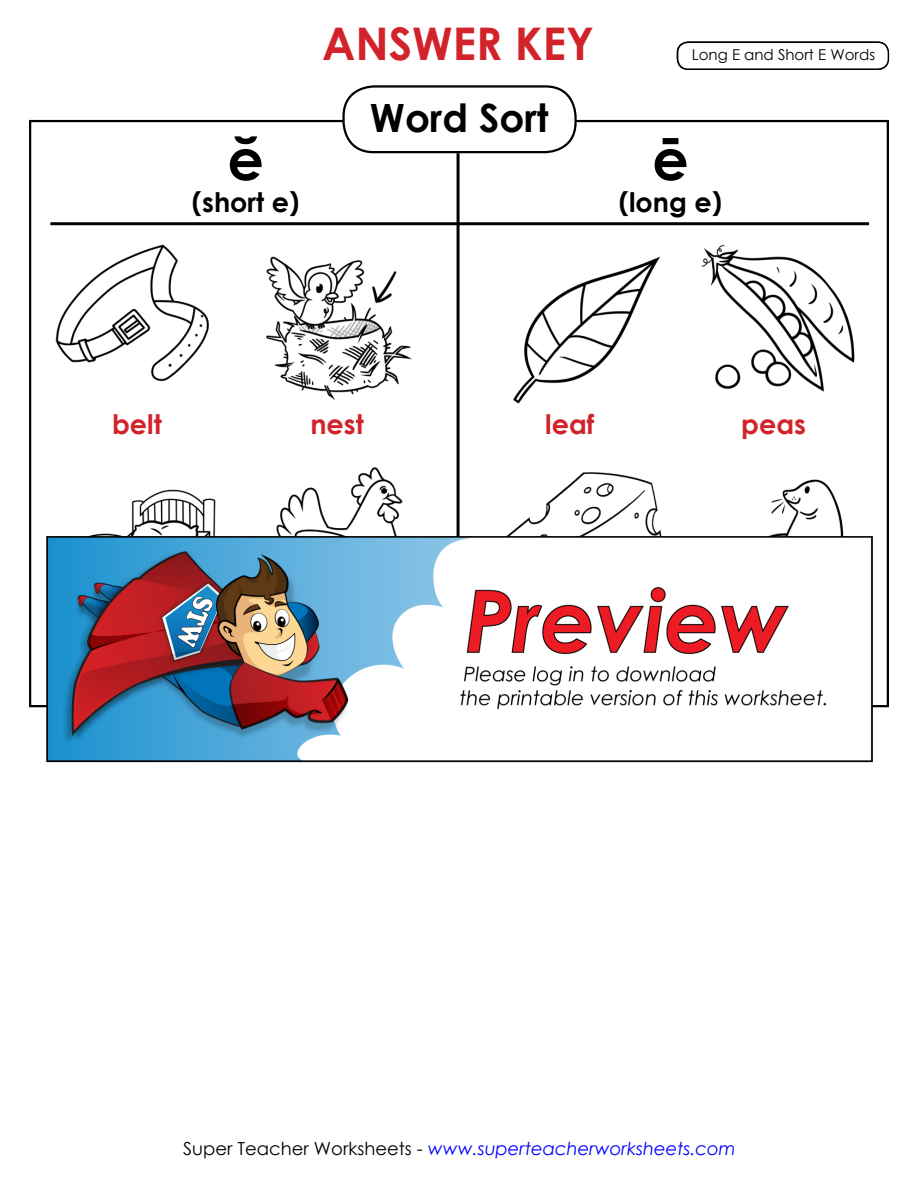
<style>
.page{position:relative;width:918px;height:1188px;background:#fff}
.page>*{position:absolute;margin:0;border:0;box-sizing:border-box;transform-origin:0 0}
.t1{font:700 57px "Century Gothic 2";color:#000}
.t2{font:700 45px "Century Gothic 2";color:#d2232a}
.t3{font:700 39px "Century Gothic 2";color:#000}
.t4{font:700 27px "Century STW3";color:#d2232a}
.t5{font:700 27px "Century Gothic 2";color:#000}
.t6{font:italic 18px "Century Gothic 2";color:#00f}
.t7{font:15px "Century Gothic 2";color:#000}
.s1{font-style:normal;color:#000}
</style>
<div class="page">
<img style="left:50px;top:225px;width:177px;height:157px">
<img style="left:528px;top:472px;width:130px;height:46px">
<img style="left:771px;top:479px;width:71px;height:39px">
<img style="left:131px;top:489px;width:85px;height:29px">
<img style="left:279px;top:467px;width:124px;height:51px">
<img style="left:266px;top:256px;width:146px;height:144px">
<img style="left:701px;top:245px;width:154px;height:147px">
<img style="left:513px;top:256px;width:148px;height:148px">
<div style="left:342px;top:85px;width:235px;height:68px;border:2px solid #000;border-radius:30px"></div>
<div style="left:677px;top:42px;width:212px;height:28px;border:2px solid #000;border-radius:10px"></div>
<hr style="left:457px;top:153px;width:3px;height:537px;background:#000">
<hr style="left:50px;top:222px;width:819px;height:3px;background:#000">
<img style="left:39px;top:518px;width:833px;height:245px">
<h1 class="t1" style="left:227px;top:116px;width:38px">ĕ</h1>
<h3 class="t5" style="left:192px;top:182px;width:109px">(short e)</h3>
<h2 class="t2" style="left:322px;top:9px;width:273px">ANSWER KEY</h2>
<h3 class="t3" style="left:370px;top:89px;width:180px">Word Sort</h3>
<p class="t7" style="left:689px;top:44px;width:53px">Long A</p>
<p class="t7" style="left:818px;top:44px;width:62px">A Words</p>
<p class="t7" style="left:692px;top:44px;width:185px">Long E and Short E Words</p>
<h1 class="t1" style="left:652px;top:116px;width:38px">ē</h1>
<h3 class="t5" style="left:619px;top:182px;width:105px">(long e)</h3>
<h3 class="t4" style="left:112px;top:404px;width:51px">belt</h3>
<h3 class="t4" style="left:310px;top:404px;width:55px">nest</h3>
<h3 class="t4" style="left:545px;top:404px;width:51px">leaf</h3>
<h3 class="t4" style="left:741px;top:404px;width:66px">peas</h3>
<p class="t6" style="left:183px;top:1136px;width:554px"><span class="s1">Super Teacher Worksheets -</span> www.superteacherworksheets.com</p>
</div>
